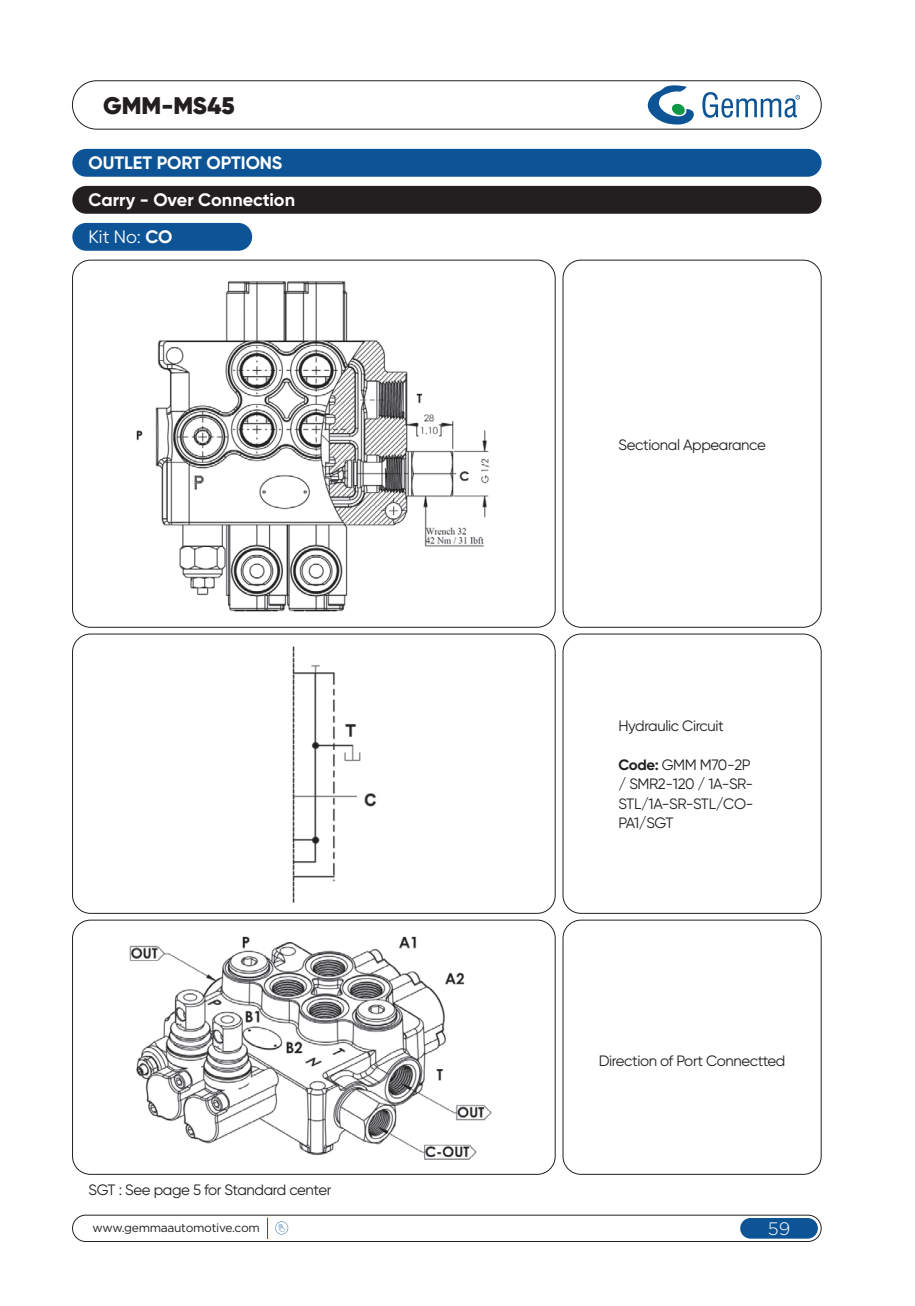
<style>
.page{position:relative;width:915px;height:1306px;background:#fff}
.page>*{position:absolute;margin:0;border:0;box-sizing:border-box;transform-origin:0 0}
.t1{font:900 24px "Gilroy";color:#231f20}
.t2{font:700 18px "Gilroy";color:#fff}
.t3{font:18px "Gilroy";color:#fff}
.t4{font:300 18px "Gotham";color:#fff}
.t5{font:15px/19.5px "Gilroy";letter-spacing:-.025em;color:#231f20}
.t6{font:12px "Gotham";letter-spacing:-.025em;color:#231f20}
.s1{font-weight:700}
</style>
<div class="page">
<div style="left:740px;top:1217px;width:77px;height:21px;background:#0d5496;border-radius:10px"></div>
<div style="left:72px;top:81px;width:749px;height:48px;border:1px solid #231f20;border-radius:24px"></div>
<div style="left:72px;top:1214px;width:749px;height:27px;border:1px solid #231f20;border-radius:13px"></div>
<svg style="left:275px;top:1221px;width:13px;height:13px"></svg>
<svg style="left:267px;top:1217px;width:1px;height:21px"></svg>
<svg style="left:647px;top:85px;width:47px;height:40px"></svg>
<svg style="left:702px;top:92px;width:97px;height:26px"></svg>
<div style="left:72px;top:634px;width:483px;height:279px;border:1px solid #231f20;border-radius:18px"></div>
<div style="left:72px;top:919px;width:483px;height:255px;border:1px solid #231f20;border-radius:18px"></div>
<div style="left:562px;top:260px;width:259px;height:367px;border:1px solid #231f20;border-radius:18px"></div>
<div style="left:562px;top:634px;width:259px;height:279px;border:1px solid #231f20;border-radius:18px"></div>
<div style="left:562px;top:919px;width:259px;height:255px;border:1px solid #231f20;border-radius:18px"></div>
<div style="left:72px;top:149px;width:749px;height:28px;background:#0d5496;border-radius:14px"></div>
<div style="left:72px;top:223px;width:180px;height:28px;background:#0d5496;border-radius:14px"></div>
<div style="left:72px;top:186px;width:749px;height:28px;background:#231f20;border-radius:14px"></div>
<img style="left:136px;top:281px;width:354px;height:331px">
<img style="left:292px;top:646px;width:85px;height:257px">
<img style="left:129px;top:936px;width:363px;height:224px">
<h1 class="t1" style="left:103px;top:91px;width:133px">GMM-MS45</h1>
<p class="t2" style="left:88px;top:151px;width:195px">OUTLET PORT OPTIONS</p>
<p class="t2" style="left:88px;top:188px;width:208px">Carry - Over Connection</p>
<p class="t3" style="left:88px;top:226px;width:85px">Kit No: <span class="s1">CO</span></p>
<p class="t5" style="left:88px;top:1179px;width:244px">SGT : See page 5 for Standard center</p>
<p class="t6" style="left:93px;top:1220px;width:169px">www.gemmaautomotive.com</p>
<p class="t5" style="left:618px;top:434px;width:149px">Sectional Appearance</p>
<p class="t5" style="left:618px;top:715px;width:107px">Hydraulic Circuit</p>
<p class="t5" style="left:618px;top:754px;width:137px"><span class="s1">Code:</span> GMM M70-2P / SMR2-120 / 1A-SR-<br>STL/1A-SR-STL/CO-<br>PA1/SGT</p>
<p class="t5" style="left:598px;top:1050px;width:188px">Direction of Port Connectted</p>
<p class="t4" style="left:767px;top:1217px;width:24px">59</p>
</div>
